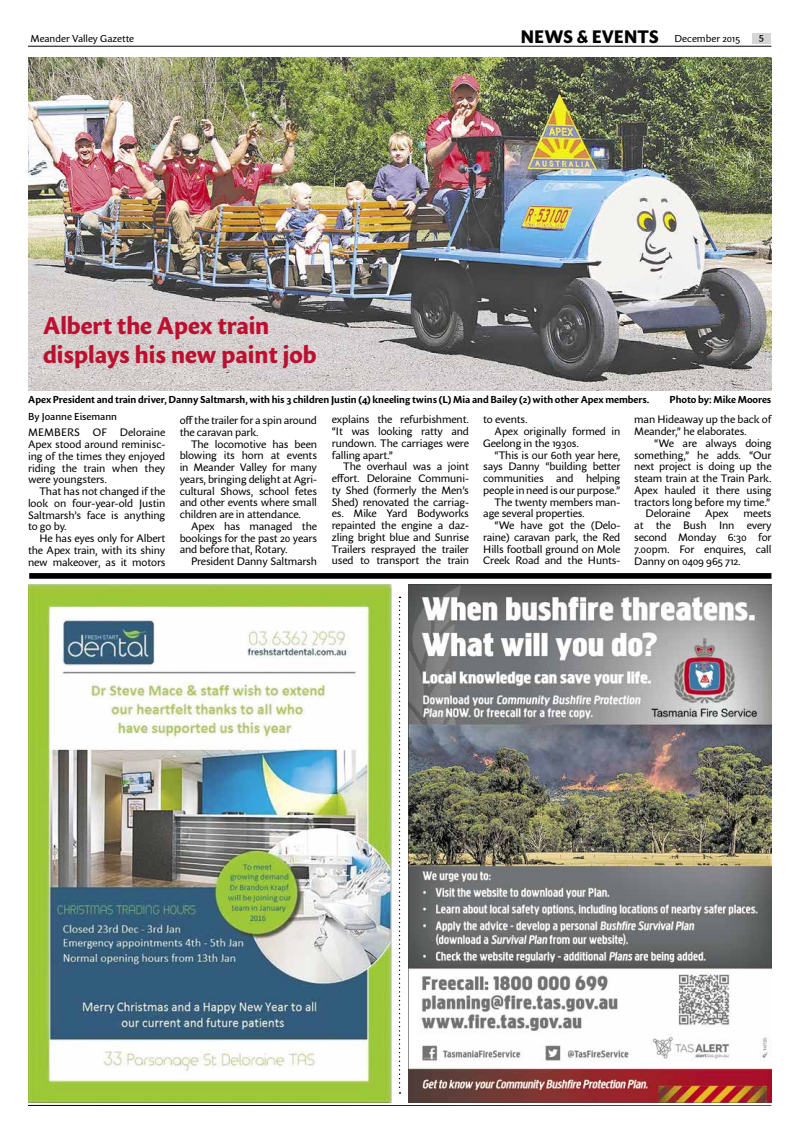
<style>
.page{position:relative;width:800px;height:1134px;background:#fff}
.page>*{position:absolute;margin:0;border:0;box-sizing:border-box;transform-origin:0 0}
.t1{font:800 24px/28.8px "Sharik Sans";color:#bc1030}
.t2{font:10.8px/11.7px "Sharik Sans";letter-spacing:-.01em;color:#000;text-align:justify}
.t3{font:700 10px "Sharik Sans";color:#000}
.t4{font:10px "Sharik Sans";color:#000}
.t5{font:500 10px "Sharik Sans";color:#000}
.s1{font-weight:800;font-size:18px}
</style>
<div class="page">
<div style="left:751px;top:33px;width:19px;height:11px;background:#d6d6d6"></div>
<hr style="left:28px;top:46px;width:743px;height:1px;background:#000">
<svg style="left:28px;top:1105px;width:743px;height:1px"></svg>
<div style="left:29px;top:573px;width:742px;height:6px;background:#000"></div>
<svg style="left:398px;top:597px;width:2px;height:497px"></svg>
<img style="left:408px;top:584px;width:363px;height:519px">
<img style="left:28px;top:584px;width:363px;height:519px">
<img style="left:28px;top:58px;width:743px;height:333px">
<p class="t4" style="left:30px;top:32px;width:105px">Meander Valley Gazette</p>
<p class="t4" style="left:520px;top:32px;width:221px"><span class="s1">NEWS &amp; EVENTS</span> December 2015</p>
<p class="t5" style="left:758px;top:30px;width:7px">5</p>
<h1 class="t1" style="left:43px;top:310px;width:275px">Albert the Apex train displays his new paint job</h1>
<p class="t3" style="left:28px;top:393px;width:622px">Apex President and train driver, Danny Saltmarsh, with his 3 children Justin (4) kneeling twins (L) Mia and Bailey (2) with other Apex members.</p>
<p class="t3" style="left:669px;top:393px;width:103px">Photo by: Mike Moores</p>
<p class="t5" style="left:28px;top:410px;width:90px">By Joanne Eisemann</p>
<p class="t2" style="left:28px;top:427px;width:139px">MEMBERS OF Deloraine Apex stood around reminisc&shy;ing of the times they enjoyed riding the train when they were youngsters.</p>
<p class="t2" style="left:28px;top:485px;width:139px;text-indent:11px">That has not changed if the look on four-year-old Justin Saltmarsh’s face is anything to go by.</p>
<p class="t2" style="left:28px;top:532px;width:139px;text-indent:11px">He has eyes only for Albert the Apex train, with its shiny new makeover, as it motors</p>
<p class="t2" style="left:180px;top:414px;width:139px">off the trailer for a spin around the caravan park.</p>
<p class="t2" style="left:180px;top:438px;width:139px;text-indent:11px">The locomotive has been blowing its horn at events in Meander Valley for many years, bringing delight at Agri&shy;cultural Shows, school fetes and other events where small children are in attendance.</p>
<p class="t2" style="left:180px;top:520px;width:139px;text-indent:11px">Apex has managed the bookings for the past 20 years and before that, Rotary.</p>
<p class="t2" style="left:191px;top:555px;width:127px">President Danny Saltmarsh</p>
<p class="t2" style="left:332px;top:414px;width:138px">explains the refurbishment. “It was looking ratty and rundown. The carriages were falling apart.”</p>
<p class="t2" style="left:332px;top:461px;width:138px;text-indent:11px">The overhaul was a joint effort. Deloraine Communi&shy;ty Shed (formerly the Men’s Shed) renovated the carriag&shy;es. Mike Yard Bodyworks repainted the engine a daz&shy;zling bright blue and Sunrise Trailers resprayed the trailer used to transport the train</p>
<p class="t2" style="left:483px;top:414px;width:46px">to events.</p>
<p class="t2" style="left:494px;top:425px;width:127px">Apex originally formed in</p>
<p class="t2" style="left:483px;top:437px;width:97px">Geelong in the 1930s.</p>
<p class="t2" style="left:494px;top:449px;width:127px">“This is our 60th year here,</p>
<p class="t2" style="left:483px;top:461px;width:138px">says Danny “building better</p>
<p class="t2" style="left:483px;top:472px;width:138px">communities and helping</p>
<p class="t2" style="left:483px;top:484px;width:138px">people in need is our purpose.”</p>
<p class="t2" style="left:494px;top:496px;width:127px">The twenty members man-</p>
<p class="t2" style="left:483px;top:508px;width:103px">age several properties.</p>
<p class="t2" style="left:494px;top:519px;width:127px">“We have got the (Delo-</p>
<p class="t2" style="left:483px;top:531px;width:138px">raine) caravan park, the Red</p>
<p class="t2" style="left:483px;top:543px;width:138px">Hills football ground on Mole</p>
<p class="t2" style="left:483px;top:555px;width:138px">Creek Road and the Hunts-</p>
<p class="t2" style="left:634px;top:413px;width:139px">man Hideaway up the back of<br>Meander,” he elaborates.</p>
<p class="t2" style="left:654px;top:437px;width:119px">“We are always doing</p>
<p class="t2" style="left:634px;top:449px;width:139px">something,” he adds. “Our</p>
<p class="t2" style="left:634px;top:461px;width:139px">next project is doing up the</p>
<p class="t2" style="left:634px;top:472px;width:139px">steam train at the Train Park.</p>
<p class="t2" style="left:634px;top:484px;width:139px">Apex hauled it there using</p>
<p class="t2" style="left:634px;top:496px;width:137px">tractors long before my time.”</p>
<p class="t2" style="left:645px;top:508px;width:46px">Deloraine</p>
<p class="t2" style="left:704px;top:508px;width:25px">Apex</p>
<p class="t2" style="left:634px;top:507px;width:139px;text-indent:109px">meets at the Bush Inn every second Monday 6:30 for 7.00pm. For enquires, call Danny on 0409 965 712.</p>
</div>
